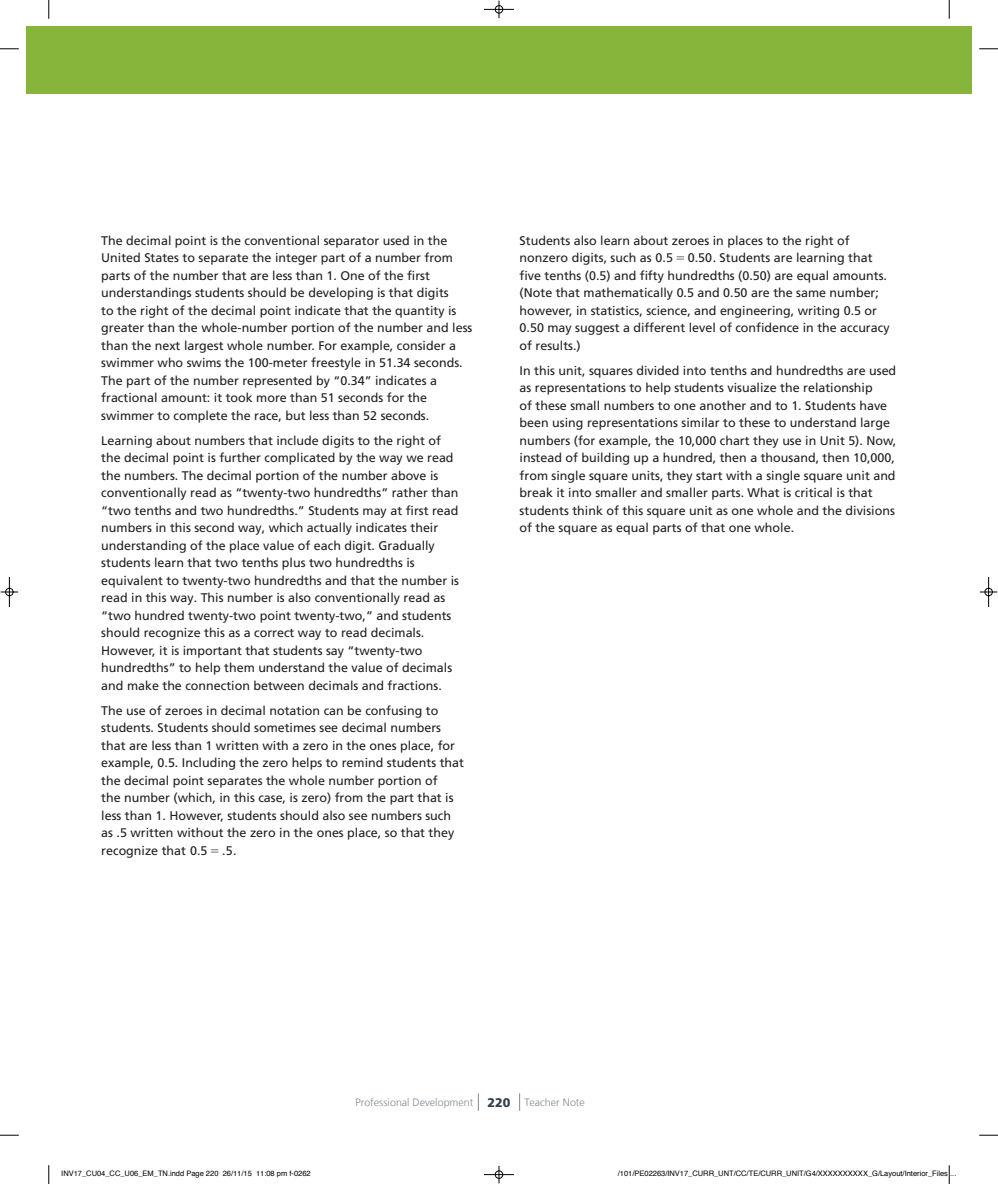
<style>
.page{position:relative;width:998px;height:1184px;background:#fff}
.page>*{position:absolute;margin:0;border:0;box-sizing:border-box;transform-origin:0 0}
.t1{font:12.5px/17.5px "Frutiger LT Com";color:#231f20}
.t2{font:300 10.62px "Frutiger LT Com";letter-spacing:.005em;color:#828a8f}
.t3{font:7.5px "Helvetica";color:#000}
.s1{font-family:"Pearson MATHPRO02"}
.s2{font-weight:900;font-size:12.5px;color:#313f4d}
</style>
<div class="page">
<div style="left:26px;top:26px;width:945px;height:68px;background:#87b53b"></div>
<svg style="left:478px;top:1093px;width:1px;height:17px"></svg>
<svg style="left:519px;top:1093px;width:1px;height:17px"></svg>
<svg style="left:0;top:48px;width:19px;height:2px"></svg>
<svg style="left:979px;top:48px;width:19px;height:2px"></svg>
<svg style="left:0;top:1134px;width:19px;height:1px"></svg>
<svg style="left:979px;top:1134px;width:19px;height:1px"></svg>
<svg style="left:48px;top:0;width:2px;height:19px"></svg>
<svg style="left:48px;top:1165px;width:2px;height:18px"></svg>
<svg style="left:948px;top:0;width:2px;height:19px"></svg>
<div style="left:494px;top:5px;width:9px;height:9px;border:2px solid #fff;border-radius:50%"></div>
<div style="left:495px;top:5px;width:8px;height:8px;border:1px solid #000;border-radius:50%"></div>
<hr style="left:484px;top:9px;width:30px;height:1px;background:#000">
<svg style="left:498px;top:1px;width:2px;height:17px"></svg>
<div style="left:494px;top:1169px;width:9px;height:9px;border:2px solid #fff;border-radius:50%"></div>
<hr style="left:484px;top:1173px;width:30px;height:2px;background:#fff">
<div style="left:495px;top:1170px;width:8px;height:8px;border:1px solid #000;border-radius:50%"></div>
<hr style="left:484px;top:1174px;width:30px;height:1px;background:#000">
<svg style="left:498px;top:1165px;width:2px;height:17px"></svg>
<div style="left:5px;top:587px;width:9px;height:9px;border:2px solid #fff;border-radius:50%"></div>
<div style="left:5px;top:588px;width:8px;height:7px;border:1px solid #000;border-radius:50%"></div>
<svg style="left:1px;top:591px;width:17px;height:1px"></svg>
<hr style="left:9px;top:577px;width:1px;height:30px;background:#000">
<div style="left:984px;top:587px;width:9px;height:9px;border:2px solid #fff;border-radius:50%"></div>
<hr style="left:987px;top:577px;width:2px;height:30px;background:#fff">
<div style="left:984px;top:588px;width:8px;height:7px;border:1px solid #000;border-radius:50%"></div>
<svg style="left:979px;top:591px;width:18px;height:1px"></svg>
<hr style="left:988px;top:577px;width:1px;height:30px;background:#000">
<svg style="left:948px;top:1165px;width:2px;height:18px"></svg>
<p class="t1" style="left:101px;top:231px;width:372px">The decimal point is the conventional separator used in the United States to separate the integer part of a number from parts of the number that are less than 1. One of the first understandings students should be developing is that digits<br>to the right of the decimal point indicate that the quantity is greater than the whole-number portion of the number and less than the next largest whole number. For example, consider a swimmer who swims the 100-meter freestyle in 51.34 seconds.<br>The part of the number represented by “0.34” indicates a fractional amount: it took more than 51 seconds for the swimmer to complete the race, but less than 52 seconds.</p>
<p class="t1" style="left:101px;top:431px;width:359px">Learning about numbers that include digits to the right of the decimal point is further complicated by the way we read the numbers. The decimal portion of the number above is conventionally read as “twenty-two hundredths” rather than “two tenths and two hundredths.” Students may at first read numbers in this second way, which actually indicates their understanding of the place value of each digit. Gradually students learn that two tenths plus two hundredths is equivalent to twenty-two hundredths and that the number is read in this way. This number is also conventionally read as “two hundred twenty-two point twenty-two,” and students should recognize this as a correct way to read decimals.<br>However, it is important that students say “twenty-two hundredths” to help them understand the value of decimals and make the connection between decimals and fractions.</p>
<p class="t1" style="left:101px;top:701px;width:364px">The use of zeroes in decimal notation can be confusing to students. Students should sometimes see decimal numbers that are less than 1 written with a zero in the ones place, for example, 0.5. Including the zero helps to remind students that the decimal point separates the whole number portion of<br>the number (which, in this case, is zero) from the part that is less than 1. However, students should also see numbers such as .5 written without the zero in the ones place, so that they recognize that 0.5 <span class="s1">=</span> .5.</p>
<p class="t1" style="left:519px;top:231px;width:371px">Students also learn about zeroes in places to the right of nonzero digits, such as 0.5 <span class="s1">=</span> 0.50. Students are learning that five tenths (0.5) and fifty hundredths (0.50) are equal amounts. (Note that mathematically 0.5 and 0.50 are the same number; however, in statistics, science, and engineering, writing 0.5 or 0.50 may suggest a different level of confidence in the accuracy of results.)</p>
<p class="t1" style="left:519px;top:361px;width:378px">In this unit, squares divided into tenths and hundredths are used as representations to help students visualize the relationship<br>of these small numbers to one another and to 1. Students have been using representations similar to these to understand large numbers (for example, the 10,000 chart they use in Unit 5). Now, instead of building up a hundred, then a thousand, then 10,000, from single square units, they start with a single square unit and break it into smaller and smaller parts. What is critical is that students think of this square unit as one whole and the divisions of the square as equal parts of that one whole.</p>
<p class="t2" style="left:355px;top:1095px;width:231px">Professional Development <span class="s2">220</span> Teacher Note</p>
<p class="t3" style="left:61px;top:1167px;width:251px">INV17_CU04_CC_U06_EM_TN.indd Page 220 26/11/15 11:08 pm f-0262</p>
<p class="t3" style="left:618px;top:1167px;width:340px">/101/PE02263/INV17_CURR_UNT/CC/TE/CURR_UNIT/G4/XXXXXXXXXX_G/Layout/Interior_Files ...</p>
</div>
